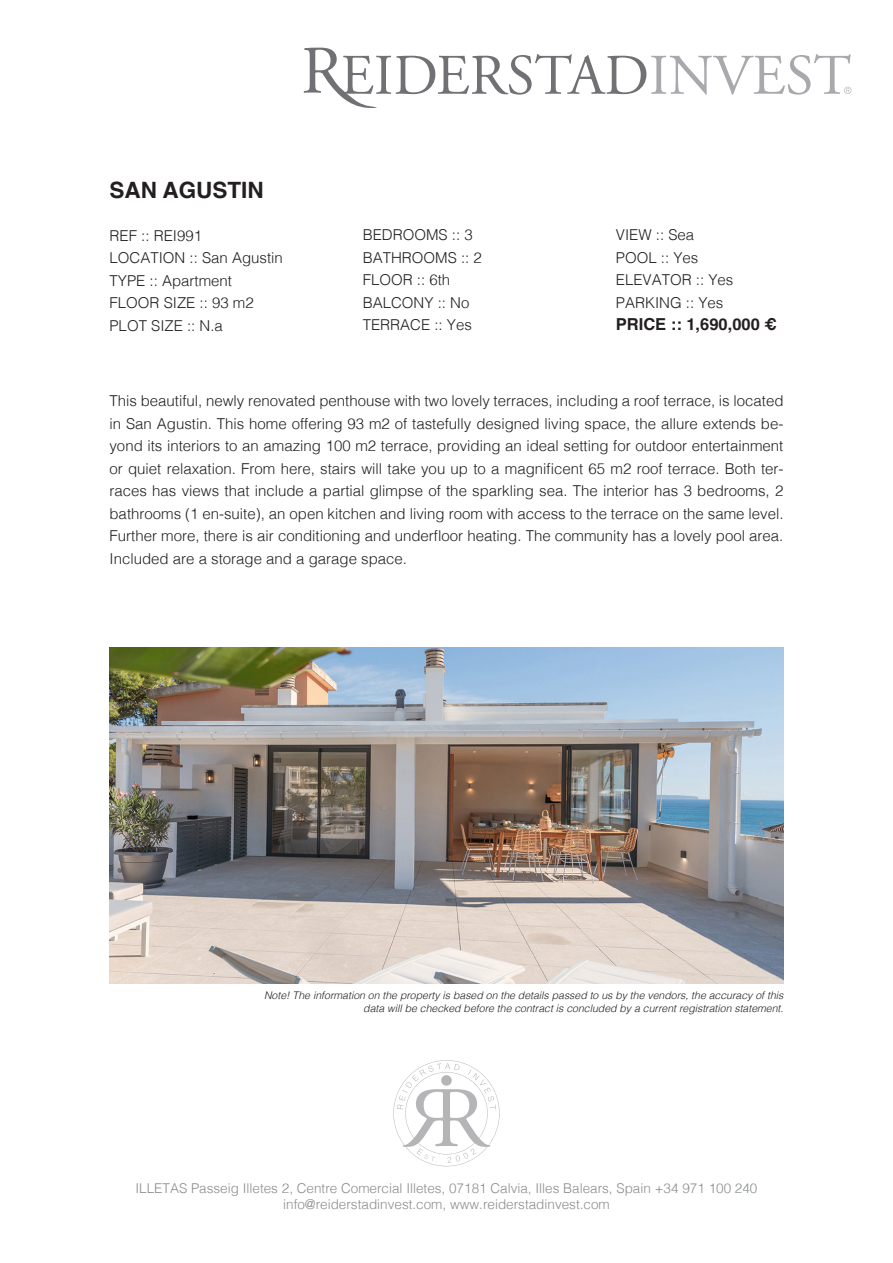
<style>
.page{position:relative;width:893px;height:1263px;background:#fff}
.page>*{position:absolute;margin:0;border:0;box-sizing:border-box;transform-origin:0 0}
.t1{font:700 22.5px "Helvetica";color:#231f20}
.t2{font:700 16.5px "Helvetica";color:#231f20}
.t3{font:300 15px/22.5px "Helvetica";color:#231f20;text-align:justify}
.t4{font:300 13.5px "Helvetica";color:#8a8c8f}
.t5{font:italic 300 10.5px/12.6px "Helvetica";color:#231f20;text-align:right}
</style>
<div class="page">
<img style="left:109px;top:647px;width:674px;height:336px">
<svg style="left:393px;top:1060px;width:107px;height:106px"></svg>
<svg style="left:304px;top:48px;width:547px;height:60px"></svg>
<p class="t1" style="left:109px;top:176px;width:156px">SAN AGUSTIN</p>
<p class="t3" style="left:109px;top:223px;width:94px">REF :: REI991</p>
<p class="t3" style="left:109px;top:246px;width:175px">LOCATION :: San Agustin</p>
<p class="t3" style="left:109px;top:268px;width:124px">TYPE :: Apartment</p>
<p class="t3" style="left:109px;top:291px;width:146px">FLOOR SIZE :: 93 m2</p>
<p class="t3" style="left:109px;top:313px;width:115px">PLOT SIZE :: N.a</p>
<p class="t3" style="left:363px;top:223px;width:112px">BEDROOMS :: 3</p>
<p class="t3" style="left:363px;top:245px;width:121px">BATHROOMS :: 2</p>
<p class="t3" style="left:363px;top:268px;width:89px">FLOOR :: 6th</p>
<p class="t3" style="left:363px;top:290px;width:108px">BALCONY :: No</p>
<p class="t3" style="left:363px;top:313px;width:111px">TERRACE :: Yes</p>
<p class="t3" style="left:616px;top:223px;width:80px">VIEW :: Sea</p>
<p class="t3" style="left:616px;top:245px;width:84px">POOL :: Yes</p>
<p class="t3" style="left:616px;top:268px;width:119px">ELEVATOR :: Yes</p>
<p class="t3" style="left:616px;top:290px;width:109px">PARKING :: Yes</p>
<p class="t2" style="left:616px;top:315px;width:162px">PRICE :: 1,690,000 €</p>
<p class="t3" style="left:109px;top:389px;width:675px">This beautiful, newly renovated penthouse with two lovely terraces, including a roof terrace, is located in San Agustin. This home offering 93 m2 of tastefully designed living space, the allure extends be&shy;yond its interiors to an amazing 100 m2 terrace, providing an ideal setting for outdoor entertainment or quiet relaxation. From here, stairs will take you up to a magnificent 65 m2 roof terrace. Both ter&shy;races has views that include a partial glimpse of the sparkling sea. The interior has 3 bedrooms, 2 bathrooms (1 en-suite), an open kitchen and living room with access to the terrace on the same level.<br>Further more, there is air conditioning and underfloor heating. The community has a lovely pool area.<br>Included are a storage and a garage space.</p>
<p class="t5" style="left:264px;top:989px;width:521px">Note! The information on the property is based on the details passed to us by the vendors, the accuracy of this data will be checked before the contract is concluded by a current registration statement.</p>
<p class="t4" style="left:136px;top:1176px;width:623px">ILLETAS Passeig Illetes 2, Centre Comercial Illetes, 07181 Calvia, Illes Balears, Spain +34 971 100 240</p>
<p class="t4" style="left:283px;top:1193px;width:328px">info@reiderstadinvest.com, www.reiderstadinvest.com</p>
</div>
